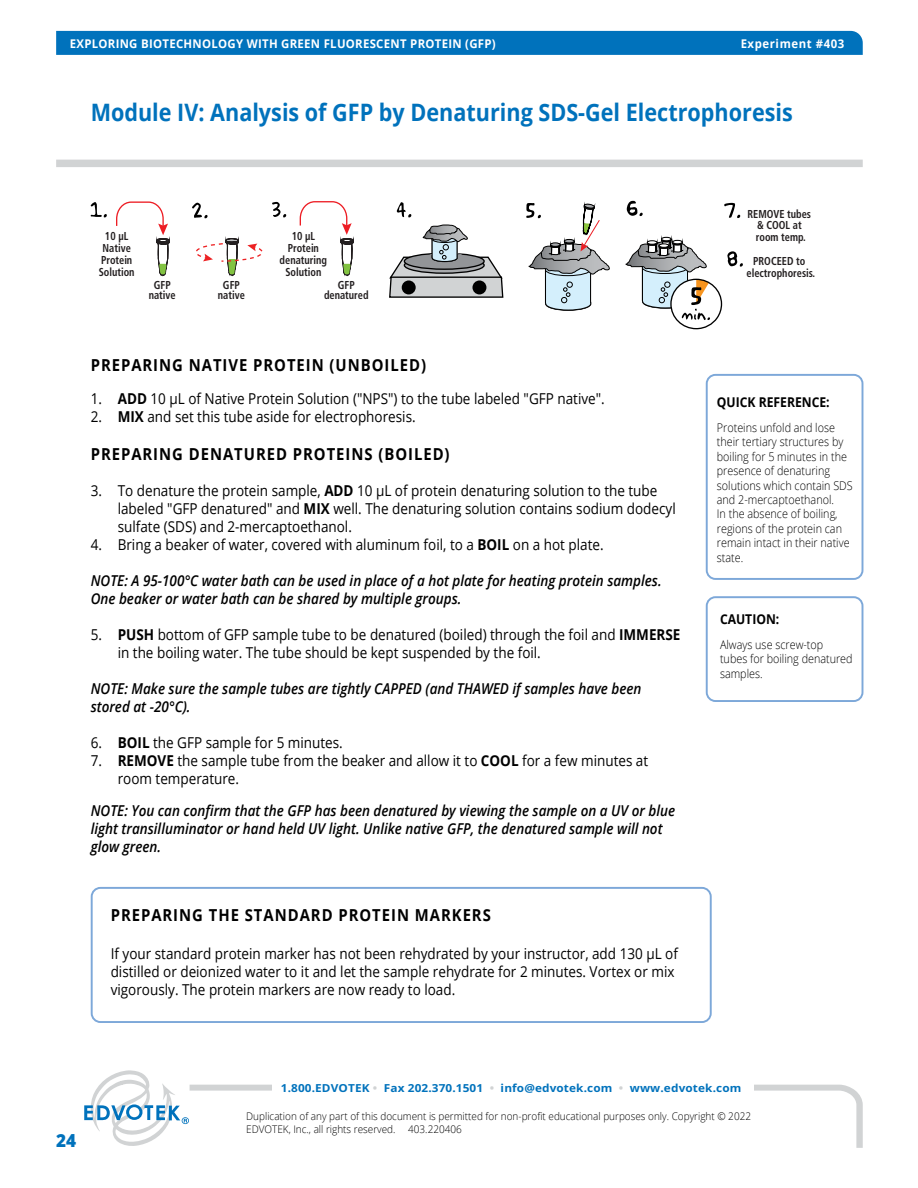
<style>
.page{position:relative;width:918px;height:1188px;background:#fff}
.page>*{position:absolute;margin:0;border:0;box-sizing:border-box;transform-origin:0 0}
.t1{font:700 24px "Open Sans";color:#0072bc;scale:.9 1}
.t2{font:800 18px "Open Sans";color:#0072bc;scale:.95 1}
.t3{font:700 16.5px "Open Sans";letter-spacing:.065em;color:#000;scale:.9 1}
.t4{font:15px/18px "Open Sans";color:#000;scale:.9 1}
.t5{font:italic 600 15px/18px "Open Sans";color:#000;scale:.9 1}
.t6{font:700 13.5px "Open Sans";color:#000;scale:.9 1}
.t7{font:300 12px/14.4px "Open Sans";color:#000;scale:.9 1}
.t8{font:700 12px "Open Sans";letter-spacing:.025em;color:#fff;scale:.95 1}
.t9{font:700 12px "Open Sans";letter-spacing:.05em;color:#fff;scale:.95 1}
.t10{font:700 condensed 11.55px/12px "Frutiger";color:#231f20;text-align:center;scale:.9 1}
.t11{font:700 11.1px "Open Sans";letter-spacing:.01em;color:#0072bc;scale:1.07 1}
.t12{font:300 10.5px/12.6px "Open Sans";color:#000;scale:.95 1}
.s1{font-weight:700}
.s2{color:#d1d3d4}
</style>
<div class="page">
<div style="left:91px;top:887px;width:621px;height:136px;border:2px solid #7da8d9;border-radius:9px"></div>
<div style="left:706px;top:596px;width:157px;height:106px;border:2px solid #7da8d9;border-radius:9px"></div>
<div style="left:706px;top:374px;width:157px;height:206px;border:2px solid #7da8d9;border-radius:9px"></div>
<svg style="left:91px;top:202px;width:16px;height:15px"></svg>
<svg style="left:192px;top:203px;width:16px;height:15px"></svg>
<svg style="left:272px;top:202px;width:14px;height:15px"></svg>
<svg style="left:196px;top:236px;width:67px;height:41px"></svg>
<svg style="left:389px;top:201px;width:354px;height:129px"></svg>
<svg style="left:116px;top:201px;width:54px;height:76px"></svg>
<svg style="left:299px;top:201px;width:55px;height:76px"></svg>
<svg style="left:189px;top:1084px;width:674px;height:64px"></svg>
<div style="left:272px;top:1077px;width:482px;height:21px;background:#fff"></div>
<svg style="left:84px;top:1070px;width:105px;height:76px"></svg>
<div style="left:56px;top:31px;width:807px;height:24px;background:#0072bc"></div>
<div style="left:56px;top:160px;width:807px;height:7px;background:#d1d3d4"></div>
<p class="t8" style="left:70px;top:35px;width:450px">EXPLORING BIOTECHNOLOGY WITH GREEN FLUORESCENT PROTEIN (GFP)</p>
<p class="t9" style="left:741px;top:35px;width:111px">Experiment #403</p>
<h1 class="t1" style="left:91px;top:95px;width:782px">Module IV: Analysis of GFP by Denaturing SDS-Gel Electrophoresis</h1>
<p class="t10" style="left:99px;top:230px;width:41px">10 µL<br>Native<br>Protein<br>Solution</p>
<p class="t10" style="left:149px;top:279px;width:31px;line-height:10.6px">GFP native</p>
<p class="t10" style="left:218px;top:279px;width:31px;line-height:10.6px">GFP native</p>
<p class="t10" style="left:280px;top:230px;width:54px">10 µL<br>Protein denaturing<br>Solution</p>
<p class="t10" style="left:324px;top:279px;width:51px;line-height:10.6px">GFP denatured</p>
<p class="t3" style="left:91px;top:354px;width:374px">PREPARING NATIVE PROTEIN (UNBOILED)</p>
<p class="t4" style="left:91px;top:389px;width:573px">1. <span class="s1">ADD</span> 10 µL of Native Protein Solution ("NPS") to the tube labeled "GFP native".</p>
<p class="t4" style="left:91px;top:407px;width:363px">2. <span class="s1">MIX</span> and set this tube aside for electrophoresis.</p>
<p class="t3" style="left:91px;top:442px;width:400px">PREPARING DENATURED PROTEINS (BOILED)</p>
<p class="t4" style="left:118px;top:481px;width:622px;text-indent:-27px">3. To denature the protein sample, <span class="s1">ADD</span> 10 µL of protein denaturing solution to the tube labeled "GFP denatured" and <span class="s1">MIX</span> well. The denaturing solution contains sodium dodecyl sulfate (SDS) and 2-mercaptoethanol.</p>
<p class="t4" style="left:91px;top:535px;width:571px">4. Bring a beaker of water, covered with aluminum foil, to a <span class="s1">BOIL</span> on a hot plate.</p>
<p class="t5" style="left:91px;top:571px;width:636px">NOTE: A 95-100°C water bath can be used in place of a hot plate for heating protein samples.<br>One beaker or water bath can be shared by multiple groups.</p>
<p class="t4" style="left:118px;top:625px;width:627px;text-indent:-27px">5. <span class="s1">PUSH</span> bottom of GFP sample tube to be denatured (boiled) through the foil and <span class="s1">IMMERSE </span>in the boiling water. The tube should be kept suspended by the foil.</p>
<p class="t5" style="left:91px;top:679px;width:614px">NOTE: Make sure the sample tubes are tightly CAPPED (and THAWED if samples have been stored at -20°C).</p>
<p class="t4" style="left:91px;top:733px;width:282px">6. <span class="s1">BOIL</span> the GFP sample for 5 minutes.</p>
<p class="t4" style="left:118px;top:751px;width:591px;text-indent:-27px">7. <span class="s1">REMOVE</span> the sample tube from the beaker and allow it to <span class="s1">COOL</span> for a few minutes at room temperature.</p>
<p class="t5" style="left:91px;top:801px;width:651px">NOTE: You can confirm that the GFP has been denatured by viewing the sample on a UV or blue light transilluminator or hand held UV light. Unlike native GFP, the denatured sample will not glow green.</p>
<p class="t3" style="left:111px;top:904px;width:424px">PREPARING THE STANDARD PROTEIN MARKERS</p>
<p class="t4" style="left:111px;top:944px;width:632px">If your standard protein marker has not been rehydrated by your instructor, add 130 µL of distilled or deionized water to it and let the sample rehydrate for 2 minutes. Vortex or mix vigorously. The protein markers are now ready to load.</p>
<p class="t10" style="left:748px;top:208px;width:72px">REMOVE tubes &amp; COOL at room temp.</p>
<p class="t10" style="left:747px;top:255px;width:78px">PROCEED to electrophoresis.</p>
<p class="t6" style="left:717px;top:392px;width:127px">QUICK REFERENCE:</p>
<p class="t7" style="left:717px;top:420px;width:152px">Proteins unfold and lose their tertiary structures by boiling for 5 minutes in the presence of denaturing solutions which contain SDS and 2-mercaptoethanol.<br>In the absence of boiling, regions of the protein can remain intact in their native state.</p>
<p class="t6" style="left:720px;top:609px;width:67px">CAUTION:</p>
<p class="t7" style="left:720px;top:637px;width:149px">Always use screw-top tubes for boiling denatured samples.</p>
<p class="t2" style="left:56px;top:1127px;width:23px">24</p>
<p class="t11" style="left:281px;top:1080px;width:432px">1.800.EDVOTEK <span class="s2">•</span> Fax 202.370.1501 <span class="s2">•</span> info@edvotek.com <span class="s2">•</span> www.edvotek.com</p>
<p class="t12" style="left:246px;top:1110px;width:533px">Duplication of any part of this document is permitted for non-profit educational purposes only. Copyright © 2022<br>EDVOTEK, Inc., all rights reserved. 403.220406</p>
</div>
